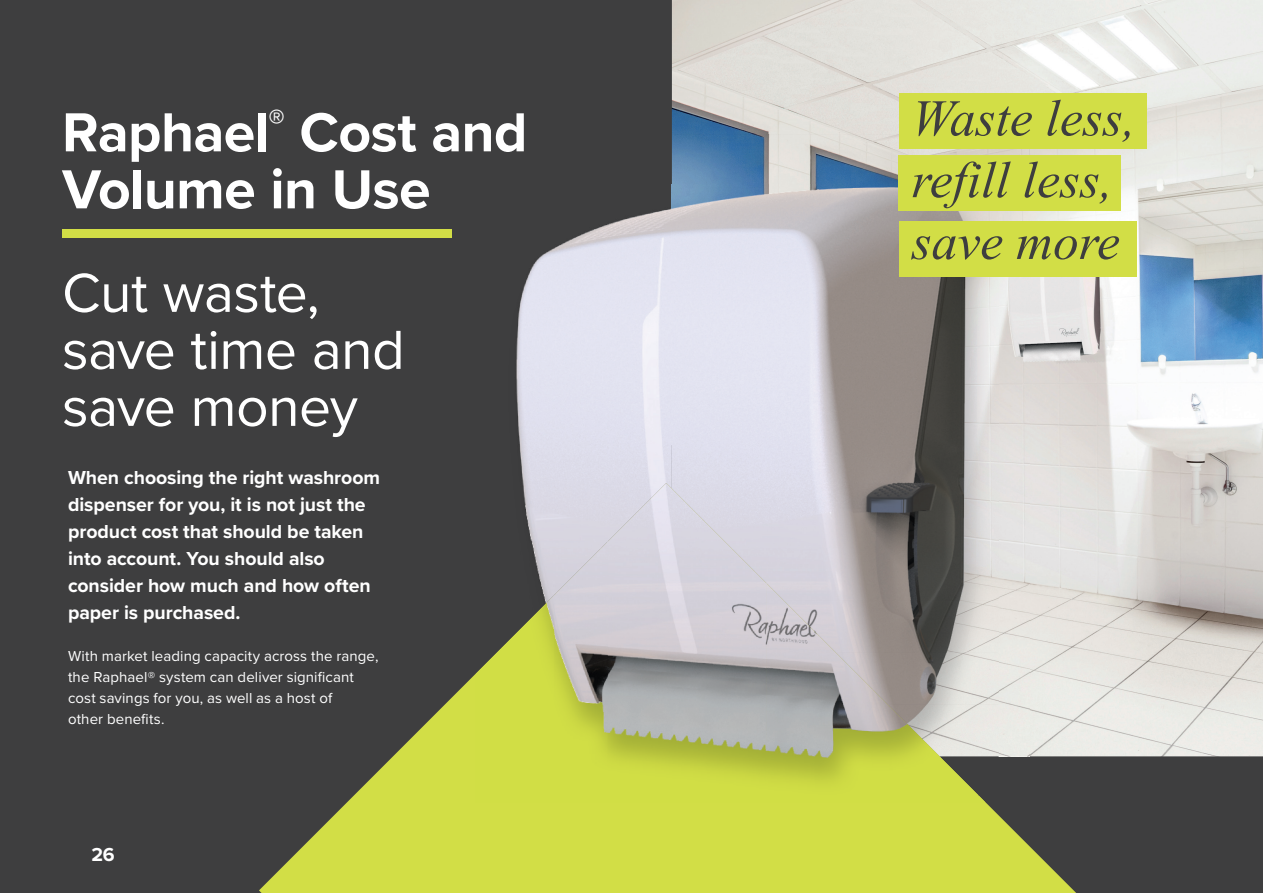
<style>
.page{position:relative;width:1263px;height:893px;background:#3e3e3f}
.page>*{position:absolute;margin:0;border:0;box-sizing:border-box;transform-origin:0 0}
.t1{font:57px/57px "Proxima Nova";letter-spacing:-.01em;color:#fff}
.t2{font:700 57px/57px "Proxima Nova";letter-spacing:-.01em;color:#fff}
.t3{font:italic 51.45px/61.8px "Times New Roman";color:#3e3e3f}
.t4{font:700 19.5px/27px "Proxima Nova";letter-spacing:-.005em;color:#fff}
.t5{font:15px/21px "Proxima Nova";letter-spacing:.005em;color:#fff}
</style>
<div class="page">
<div style="left:62px;top:230px;width:390px;height:8px;background:#d2de46"></div>
<img style="left:672px;top:0;width:591px;height:756px">
<svg style="left:259px;top:483px;width:817px;height:410px;fill:#d2de46"></svg>
<img style="left:476px;top:150px;width:553px;height:653px">
<img style="left:476px;top:134px;width:51px;height:18px">
<img style="left:672px;top:134px;width:357px;height:51px">
<img style="left:999px;top:211px;width:30px;height:545px">
<div style="left:476px;top:648px;width:510px;height:155px;background:#d1de45"></div>
<img style="left:501px;top:185px;width:171px;height:356px">
<img style="left:501px;top:541px;width:99px;height:54px">
<img style="left:979px;top:756px;width:20px;height:39px">
<img style="left:672px;top:185px;width:327px;height:363px">
<img style="left:767px;top:548px;width:232px;height:52px">
<img style="left:820px;top:600px;width:179px;height:52px">
<img style="left:873px;top:652px;width:126px;height:52px">
<img style="left:926px;top:704px;width:73px;height:52px">
<img style="left:607px;top:483px;width:160px;height:312px">
<img style="left:554px;top:542px;width:54px;height:253px">
<img style="left:766px;top:583px;width:54px;height:212px">
<img style="left:501px;top:595px;width:53px;height:200px">
<img style="left:819px;top:636px;width:54px;height:159px">
<img style="left:872px;top:689px;width:54px;height:106px">
<img style="left:925px;top:742px;width:54px;height:53px">
<div style="left:899px;top:93px;width:247px;height:55px;background:#d2de46"></div>
<div style="left:899px;top:156px;width:222px;height:55px;background:#d2de46"></div>
<div style="left:899px;top:221px;width:237px;height:55px;background:#d2de46"></div>
<h1 class="t2" style="left:62px;top:103px;width:467px">Raphael<sup>®</sup> Cost and<br>Volume in Use</h1>
<h1 class="t1" style="left:62px;top:262px;width:344px">Cut waste, save time and save money</h1>
<p class="t4" style="left:68px;top:463px;width:314px">When choosing the right washroom dispenser for you, it is not just the product cost that should be taken into account. You should also consider how much and how often paper is purchased.</p>
<p class="t5" style="left:68px;top:645px;width:312px">With market leading capacity across the range, the Raphael® system can deliver significant cost savings for you, as well as a host of<br>other benefits.</p>
<p class="t4" style="left:91px;top:840px;width:25px">26</p>
<h2 class="t3" style="left:911px;top:86px;width:226px">Waste less, refill less, save more</h2>
</div>
